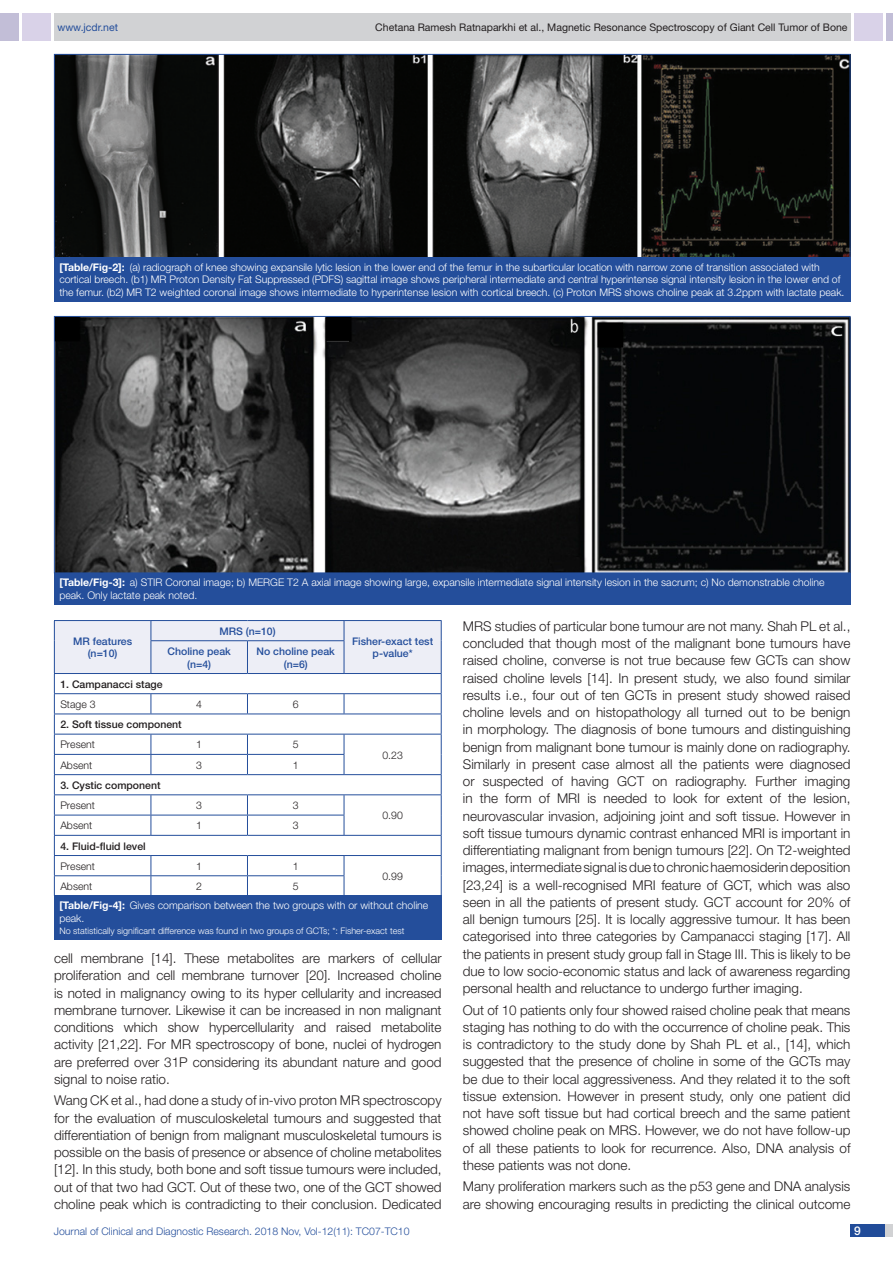
<style>
.page{position:relative;width:893px;height:1263px;background:#fff}
.page>*{position:absolute;margin:0;border:0;box-sizing:border-box;transform-origin:0 0}
.Body_text{font:300 13.5px/17.2px "Helvetica Neue";color:#231f20;text-align:justify}
.t1{font:500 12px "Helvetica Neue";color:#fff}
.TABLE_FIG{font:300 10.5px/12.6px "Helvetica Neue";letter-spacing:-.005em;color:#fff}
.tb_head{font:500 10.5px/12.6px "Helvetica Neue";color:#244e9b;text-align:center}
.t2{font:10.5px "Helvetica Neue";color:#231f20}
.tb_txt{font:500 10.5px "Helvetica Neue";color:#231f20}
.tb_txt-2{font:300 10.5px "Helvetica Neue";color:#231f20}
.t3{font:300 10.5px "Helvetica Neue";color:#244e9b}
.t4{font:10.5px "Helvetica Neue";color:#244e9b}
.TABLE_FIG-2{font:300 9px "Helvetica Neue";color:#fff}
.s1{font-weight:700}
</style>
<div class="page">
<div style="left:54px;top:13px;width:796px;height:28px;background:#d1d2d4"></div>
<div style="left:0;top:13px;width:19px;height:28px;background:#c2bed7"></div>
<div style="left:22px;top:13px;width:29px;height:28px;background:#d9d2e8"></div>
<div style="left:886px;top:13px;width:7px;height:28px;background:#c2bed7"></div>
<div style="left:854px;top:13px;width:29px;height:28px;background:#d9d2e8"></div>
<div style="left:850px;top:1224px;width:43px;height:13px;background:#d1d2d4"></div>
<div style="left:850px;top:1224px;width:35px;height:13px;background:#214c99"></div>
<svg style="left:54px;top:620px;width:388px;height:275px"></svg>
<hr style="left:54px;top:641px;width:1px;height:32px;background:#244e9b">
<hr style="left:151px;top:640px;width:96px;height:1px;background:#244e9b">
<hr style="left:151px;top:641px;width:1px;height:32px;background:#244e9b">
<hr style="left:247px;top:640px;width:97px;height:1px;background:#244e9b">
<hr style="left:247px;top:641px;width:1px;height:32px;background:#244e9b">
<hr style="left:344px;top:641px;width:1px;height:32px;background:#244e9b">
<hr style="left:441px;top:641px;width:1px;height:32px;background:#244e9b">
<hr style="left:54px;top:673px;width:97px;height:1px;background:#244e9b">
<hr style="left:151px;top:673px;width:96px;height:1px;background:#244e9b">
<hr style="left:247px;top:673px;width:97px;height:1px;background:#244e9b">
<hr style="left:344px;top:673px;width:98px;height:1px;background:#244e9b">
<div style="left:54px;top:895px;width:388px;height:44px;background:#244e9b"></div>
<img style="left:56px;top:56px;width:792px;height:200px">
<div style="left:54px;top:257px;width:796px;height:44px;background:#244e9b"></div>
<img style="left:56px;top:318px;width:792px;height:253px">
<div style="left:54px;top:316px;width:796px;height:257px;border:1px solid #244e9b"></div>
<div style="left:54px;top:573px;width:796px;height:31px;background:#244e9b"></div>
<p class="t4" style="left:57px;top:21px;width:62px">www.jcdr.net</p>
<p class="t2" style="left:375px;top:21px;width:474px">Chetana Ramesh Ratnaparkhi et al., Magnetic Resonance Spectroscopy of Giant Cell Tumor of Bone</p>
<p class="TABLE_FIG" style="left:59px;top:260px;width:787px"><span class="s1">[Table/Fig-2]:</span> (a) radiograph of knee showing expansile lytic lesion in the lower end of the femur in the subarticular location with narrow zone of transition associated with cortical breech. (b1) MR Proton Density Fat Suppressed (PDFS) sagittal image shows peripheral intermediate and central hyperintense signal intensity lesion in the lower end of the femur. (b2) MR T2 weighted coronal image shows intermediate to hyperintense lesion with cortical breech. (c) Proton MRS shows choline peak at 3.2ppm with lactate peak.</p>
<p class="TABLE_FIG" style="left:59px;top:576px;width:767px"><span class="s1">[Table/Fig-3]:</span> a) STIR Coronal image; b) MERGE T2 A axial image showing large, expansile intermediate signal intensity lesion in the sacrum; c) No demonstrable choline peak. Only lactate peak noted.</p>
<p class="tb_head" style="left:73px;top:635px;width:60px">MR features (n=10)</p>
<p class="tb_head" style="left:219px;top:625px;width:58px">MRS (n=10)</p>
<p class="tb_head" style="left:352px;top:635px;width:83px">Fisher-exact test</p>
<p class="tb_head" style="left:167px;top:645px;width:65px">Choline peak</p>
<p class="tb_head" style="left:373px;top:647px;width:42px">p-value*</p>
<p class="tb_head" style="left:187px;top:657px;width:26px">(n=4)</p>
<p class="tb_head" style="left:257px;top:645px;width:80px">No choline peak (n=6)</p>
<p class="tb_txt" style="left:60px;top:678px;width:104px">1. Campanacci stage</p>
<p class="tb_txt-2" style="left:60px;top:698px;width:37px">Stage 3</p>
<p class="tb_txt-2" style="left:196px;top:698px;width:7px">4</p>
<p class="tb_txt-2" style="left:293px;top:698px;width:7px">6</p>
<p class="tb_txt" style="left:60px;top:718px;width:123px">2. Soft tissue component</p>
<p class="tb_txt-2" style="left:60px;top:738px;width:36px">Present</p>
<p class="tb_txt-2" style="left:196px;top:738px;width:7px">1</p>
<p class="tb_txt-2" style="left:293px;top:738px;width:7px">5</p>
<p class="tb_txt-2" style="left:60px;top:758px;width:33px">Absent</p>
<p class="tb_txt-2" style="left:196px;top:758px;width:7px">3</p>
<p class="tb_txt-2" style="left:293px;top:758px;width:7px">1</p>
<p class="tb_txt" style="left:60px;top:779px;width:102px">3. Cystic component</p>
<p class="tb_txt-2" style="left:60px;top:799px;width:36px">Present</p>
<p class="tb_txt-2" style="left:196px;top:799px;width:7px">3</p>
<p class="tb_txt-2" style="left:293px;top:799px;width:7px">3</p>
<p class="tb_txt-2" style="left:60px;top:819px;width:33px">Absent</p>
<p class="tb_txt-2" style="left:196px;top:819px;width:7px">1</p>
<p class="tb_txt-2" style="left:293px;top:819px;width:7px">3</p>
<p class="tb_txt" style="left:60px;top:839px;width:87px">4. Fluid-fluid level</p>
<p class="tb_txt-2" style="left:60px;top:860px;width:36px">Present</p>
<p class="tb_txt-2" style="left:196px;top:860px;width:7px">1</p>
<p class="tb_txt-2" style="left:293px;top:860px;width:7px">1</p>
<p class="tb_txt-2" style="left:382px;top:748px;width:22px">0.23</p>
<p class="tb_txt-2" style="left:382px;top:809px;width:22px">0.90</p>
<p class="tb_txt-2" style="left:382px;top:870px;width:22px">0.99</p>
<p class="tb_txt-2" style="left:60px;top:880px;width:33px">Absent</p>
<p class="tb_txt-2" style="left:196px;top:880px;width:7px">2</p>
<p class="tb_txt-2" style="left:293px;top:880px;width:7px">5</p>
<p class="TABLE_FIG" style="left:59px;top:899px;width:371px"><span class="s1">[Table/Fig-4]:</span> Gives comparison between the two groups with or without choline peak.</p>
<p class="TABLE_FIG-2" style="left:59px;top:925px;width:347px">No statistically significant difference was found in two groups of GCTs; *: Fisher-exact test</p>
<p class="Body_text" style="left:54px;top:949px;width:389px">cell membrane [14]. These metabolites are markers of cellular proliferation and cell membrane turnover [20]. Increased choline is noted in malignancy owing to its hyper cellularity and increased membrane turnover. Likewise it can be increased in non malignant conditions which show hypercellularity and raised metabolite activity [21,22]. For MR spectroscopy of bone, nuclei of hydrogen are preferred over 31P considering its abundant nature and good signal to noise ratio.</p>
<p class="Body_text" style="left:54px;top:1092px;width:389px">Wang CK et al., had done a study of in-vivo proton MR spectroscopy for the evaluation of musculoskeletal tumours and suggested that differentiation of benign from malignant musculoskeletal tumours is possible on the basis of presence or absence of choline metabolites [12]. In this study, both bone and soft tissue tumours were included, out of that two had GCT. Out of these two, one of the GCT showed choline peak which is contradicting to their conclusion. Dedicated</p>
<p class="Body_text" style="left:463px;top:617px;width:389px">MRS studies of particular bone tumour are not many. Shah PL et al., concluded that though most of the malignant bone tumours have raised choline, converse is not true because few GCTs can show raised choline levels [14]. In present study, we also found similar results i.e., four out of ten GCTs in present study showed raised choline levels and on histopathology all turned out to be benign in morphology. The diagnosis of bone tumours and distinguishing benign from malignant bone tumour is mainly done on radiography.<br>Similarly in present case almost all the patients were diagnosed or suspected of having GCT on radiography. Further imaging in the form of MRI is needed to look for extent of the lesion, neurovascular invasion, adjoining joint and soft tissue. However in soft tissue tumours dynamic contrast enhanced MRI is important in differentiating malignant from benign tumours [22]. On T2-weighted images, intermediate signal is due to chronic haemosiderin deposition [23,24] is a well-recognised MRI feature of GCT, which was also seen in all the patients of present study. GCT account for 20% of all benign tumours [25]. It is locally aggressive tumour. It has been categorised into three categories by Campanacci staging [17]. All the patients in present study group fall in Stage III. This is likely to be due to low socio-economic status and lack of awareness regarding personal health and reluctance to undergo further imaging.</p>
<p class="Body_text" style="left:463px;top:1001px;width:389px">Out of 10 patients only four showed raised choline peak that means staging has nothing to do with the occurrence of choline peak. This is contradictory to the study done by Shah PL et al., [14], which suggested that the presence of choline in some of the GCTs may be due to their local aggressiveness. And they related it to the soft tissue extension. However in present study, only one patient did not have soft tissue but had cortical breech and the same patient showed choline peak on MRS. However, we do not have follow-up of all these patients to look for recurrence. Also, DNA analysis of these patients was not done.</p>
<p class="Body_text" style="left:463px;top:1178px;width:389px">Many proliferation markers such as the p53 gene and DNA analysis are showing encouraging results in predicting the clinical outcome</p>
<p class="t3" style="left:54px;top:1225px;width:357px">Journal of Clinical and Diagnostic Research. 2018 Nov, Vol-12(11): TC07-TC10</p>
<p class="t1" style="left:854px;top:1223px;width:8px">9</p>
</div>
